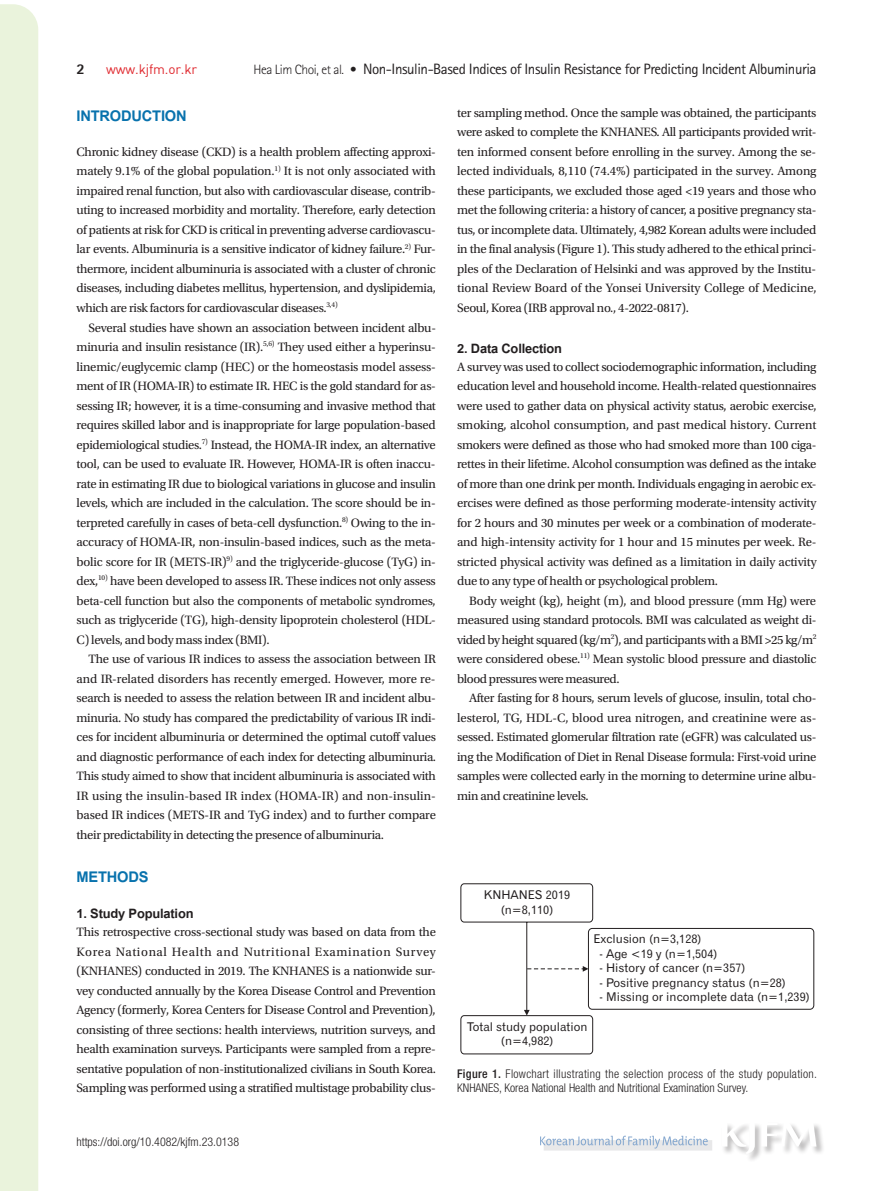
<style>
.page{position:relative;width:893px;height:1191px;background:#fff}
.page>*{position:absolute;margin:0;border:0;box-sizing:border-box;transform-origin:0 0}
.t1{font:700 20.4px "Utsaah";letter-spacing:-.01em;color:#0872ad}
.t2{font:700 18px "Utsaah";letter-spacing:-.01em;color:#231f20}
.t3{font:15px "Rotis Sans Serif Std";letter-spacing:-.03em;color:#231f20}
.t4{font:800 15px "Rotis Sans Serif Std";color:#231f20}
.t5{font:13.5px "Dinreg";letter-spacing:-.01em;color:#e02a30}
.t6{font:12.75px/19.5px "Utopia Std";letter-spacing:-.025em;color:#231f20;text-align:justify}
.t7{font:12px/14.4px "Gothic 720 BT Roman B";color:#231f20;text-align:center}
.t8{font:300 condensed 12px/14.4px "Helvetica Neue LT Std";letter-spacing:.025em;color:#231f20}
.t9{font:300 condensed 12px "Helvetica Neue LT Std";color:#231f20}
.s1{font-weight:300;font-size:13.5px}
.s2{font-weight:500}
</style>
<div class="page">
<div style="left:0;top:4px;width:38px;height:1187px;background:#eaf3dc"></div>
<div style="left:721px;top:1122px;width:104px;height:40px;background:#231f20;opacity:.3"></div>
<svg style="left:722px;top:1122px;width:94px;height:32px"></svg>
<div style="left:544px;top:1140px;width:168px;height:10px;background:#e8e8e9"></div>
<svg style="left:540px;top:1135px;width:168px;height:13px"></svg>
<div style="left:588px;top:928px;width:226px;height:81px;border:1px solid #231f20;border-radius:4px"></div>
<svg style="left:460px;top:883px;width:133px;height:171px"></svg>
<p class="t4" style="left:77px;top:60px;width:10px">2</p>
<p class="t5" style="left:106px;top:61px;width:93px">www.kjfm.or.kr</p>
<p class="t3" style="left:254px;top:60px;width:564px"><span class="s1">Hea Lim Choi, et al. •</span> Non-Insulin-Based Indices of Insulin Resistance for Predicting Incident Albuminuria</p>
<h1 class="t1" style="left:77px;top:106px;width:112px">INTRODUCTION</h1>
<p class="t6" style="left:77px;top:142px;width:361px">Chronic kidney disease (CKD) is a health problem affecting approxi&shy;mately 9.1% of the global population.<sup>1)</sup> It is not only associated with impaired renal function, but also with cardiovascular disease, contrib&shy;uting to increased morbidity and mortality. Therefore, early detection of patients at risk for CKD is critical in preventing adverse cardiovascu&shy;lar events. Albuminuria is a sensitive indicator of kidney failure.<sup>2)</sup> Fur&shy;thermore, incident albuminuria is associated with a cluster of chronic diseases, including diabetes mellitus, hypertension, and dyslipidemia, which are risk factors for cardiovascular diseases.<sup>3,4)</sup></p>
<p class="t6" style="left:77px;top:318px;width:361px;text-indent:12px">Several studies have shown an association between incident albu&shy;minuria and insulin resistance (IR).<sup>5,6)</sup> They used either a hyperinsu&shy;linemic/euglycemic clamp (HEC) or the homeostasis model assess&shy;ment of IR (HOMA-IR) to estimate IR. HEC is the gold standard for as&shy;sessing IR; however, it is a time-consuming and invasive method that requires skilled labor and is inappropriate for large population-based epidemiological studies.<sup>7)</sup> Instead, the HOMA-IR index, an alternative tool, can be used to evaluate IR. However, HOMA-IR is often inaccu&shy;rate in estimating IR due to biological variations in glucose and insulin levels, which are included in the calculation. The score should be in&shy;terpreted carefully in cases of beta-cell dysfunction.<sup>8)</sup> Owing to the in&shy;accuracy of HOMA-IR, non-insulin-based indices, such as the meta&shy;bolic score for IR (METS-IR)<sup>9)</sup> and the triglyceride-glucose (TyG) in&shy;dex,<sup>10)</sup> have been developed to assess IR. These indices not only assess beta-cell function but also the components of metabolic syndromes, such as triglyceride (TG), high-density lipoprotein cholesterol (HDL-C) levels, and body mass index (BMI).</p>
<p class="t6" style="left:77px;top:649px;width:361px;text-indent:12px">The use of various IR indices to assess the association between IR and IR-related disorders has recently emerged. However, more re&shy;search is needed to assess the relation between IR and incident albu&shy;minuria. No study has compared the predictability of various IR indi&shy;ces for incident albuminuria or determined the optimal cutoff values and diagnostic performance of each index for detecting albuminuria.<br>This study aimed to show that incident albuminuria is associated with IR using the insulin-based IR index (HOMA-IR) and non-insulin&shy;based IR indices (METS-IR and TyG index) and to further compare their predictability in detecting the presence of albuminuria.</p>
<h1 class="t1" style="left:77px;top:867px;width:74px">METHODS</h1>
<h2 class="t2" style="left:77px;top:905px;width:119px">1. Study Population</h2>
<p class="t6" style="left:77px;top:922px;width:361px">This retrospective cross-sectional study was based on data from the Korea National Health and Nutritional Examination Survey (KNHANES) conducted in 2019. The KNHANES is a nationwide sur&shy;vey conducted annually by the Korea Disease Control and Prevention Agency (formerly, Korea Centers for Disease Control and Prevention), consisting of three sections: health interviews, nutrition surveys, and health examination surveys. Participants were sampled from a repre&shy;sentative population of non-institutionalized civilians in South Korea.<br>Sampling was performed using a stratified multistage probability clus-</p>
<p class="t9" style="left:77px;top:1134px;width:164px">https://doi.org/10.4082/kjfm.23.0138</p>
<p class="t6" style="left:457px;top:103px;width:361px">ter sampling method. Once the sample was obtained, the participants were asked to complete the KNHANES. All participants provided writ&shy;ten informed consent before enrolling in the survey. Among the se&shy;lected individuals, 8,110 (74.4%) participated in the survey. Among these participants, we excluded those aged &lt;19 years and those who met the following criteria: a history of cancer, a positive pregnancy sta&shy;tus, or incomplete data. Ultimately, 4,982 Korean adults were included in the final analysis (Figure 1). This study adhered to the ethical princi&shy;ples of the Declaration of Helsinki and was approved by the Institu&shy;tional Review Board of the Yonsei University College of Medicine, Seoul, Korea (IRB approval no., 4-2022-0817).</p>
<h2 class="t2" style="left:457px;top:339px;width:107px">2. Data Collection</h2>
<p class="t6" style="left:457px;top:357px;width:361px">A survey was used to collect sociodemographic information, including education level and household income. Health-related questionnaires were used to gather data on physical activity status, aerobic exercise, smoking, alcohol consumption, and past medical history. Current smokers were defined as those who had smoked more than 100 ciga&shy;rettes in their lifetime. Alcohol consumption was defined as the intake of more than one drink per month. Individuals engaging in aerobic ex&shy;ercises were defined as those performing moderate-intensity activity for 2 hours and 30 minutes per week or a combination of moderate&shy;and high-intensity activity for 1 hour and 15 minutes per week. Re&shy;stricted physical activity was defined as a limitation in daily activity due to any type of health or psychological problem.</p>
<p class="t6" style="left:457px;top:591px;width:361px;text-indent:12px">Body weight (kg), height (m), and blood pressure (mm Hg) were measured using standard protocols. BMI was calculated as weight di&shy;vided by height squared (kg/m<sup>2</sup>), and participants with a BMI &gt;25 kg/m<sup>2 </sup>were considered obese.<sup>11)</sup> Mean systolic blood pressure and diastolic blood pressures were measured.</p>
<p class="t6" style="left:457px;top:688px;width:361px;text-indent:12px">After fasting for 8 hours, serum levels of glucose, insulin, total cho&shy;lesterol, TG, HDL-C, blood urea nitrogen, and creatinine were as&shy;sessed. Estimated glomerular filtration rate (eGFR) was calculated us&shy;ing the Modification of Diet in Renal Disease formula: First-void urine samples were collected early in the morning to determine urine albu&shy;min and creatinine levels.</p>
<p class="t7" style="left:484px;top:888px;width:88px">KNHANES 2019 (n=8,110)</p>
<p class="t7" style="left:467px;top:1020px;width:122px">Total study population (n=4,982)</p>
<p class="t7" style="left:593px;top:932px;width:110px">Exclusion (n=3,128)</p>
<p class="t7" style="left:600px;top:947px;width:119px">- Age &lt;19 y (n=1,504)</p>
<p class="t7" style="left:600px;top:961px;width:148px">- History of cancer (n=357)</p>
<p class="t7" style="left:600px;top:976px;width:188px">- Positive pregnancy status (n=28)</p>
<p class="t7" style="left:600px;top:990px;width:212px">- Missing or incomplete data (n=1,239)</p>
<p class="t8" style="left:457px;top:1066px;width:361px"><span class="s2">Figure 1.</span> Flowchart illustrating the selection process of the study population.<br>KNHANES, Korea National Health and Nutritional Examination Survey.</p>
</div>
